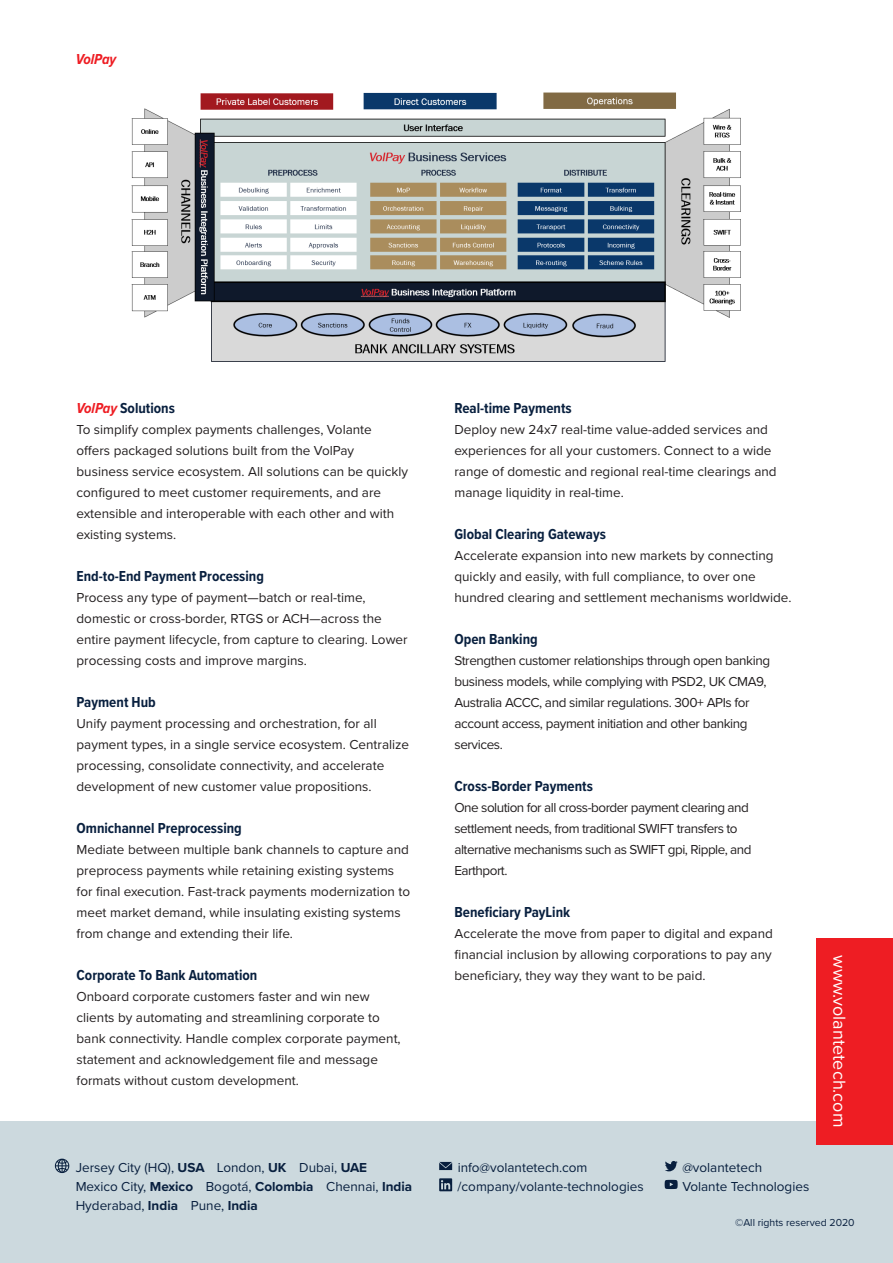
<style>
.page{position:relative;width:893px;height:1263px;background:#fff}
.page>*{position:absolute;margin:0;border:0;box-sizing:border-box;transform-origin:0 0}
.Cover_sub_text{font:18px "Proxima Nova";color:#fff}
.Heading_3{font:700 15px "Proxima Nova Cond";color:#081f3e}
.Heading_3_sentence_c{font:700 15px "Proxima Nova Cond";color:#081f3e}
.t1{font:italic 700 15px "Proxima Nova Cond";color:#ee1d23}
.t2{font:13.5px/21px "Proxima Nova";color:#231f20}
.t3{font:13.5px/21px "Proxima Nova";letter-spacing:-.03em;color:#231f20}
.t4{font:13.5px/19.2px "Proxima Nova";color:#081f3e}
.t5{font:13.5px/21px "Proxima Nova";letter-spacing:-.04em;color:#231f20}
.t6{font:700 13.5px "Proxima Nova";color:#081f3e}
.t7{font:10.5px "Proxima Nova";color:#081f3e}
.s1{font-style:italic;color:#ee1d23}
.s2{font-weight:700}
.s3{font-weight:400}
</style>
<div class="page">
<div style="left:0;top:1121px;width:893px;height:142px;background:#ccd9de"></div>
<svg style="left:665px;top:1161px;width:13px;height:10px"></svg>
<svg style="left:665px;top:1180px;width:13px;height:9px"></svg>
<svg style="left:55px;top:1158px;width:14px;height:15px"></svg>
<svg style="left:439px;top:1162px;width:13px;height:8px"></svg>
<svg style="left:439px;top:1178px;width:13px;height:13px"></svg>
<div style="left:816px;top:938px;width:77px;height:206px;background:#ee1d23"></div>
<img style="left:131px;top:92px;width:610px;height:270px">
<p class="t1" style="left:76px;top:48px;width:42px">VolPay</p>
<p class="Heading_3_sentence_c" style="left:77px;top:397px;width:100px"><span class="s1">VolPay</span> Solutions</p>
<p class="t2" style="left:77px;top:418px;width:333px">To simplify complex payments challenges, Volante offers packaged solutions built from the VolPay business service ecosystem. All solutions can be quickly configured to meet customer requirements, and are extensible and interoperable with each other and with existing systems.</p>
<p class="Heading_3" style="left:77px;top:565px;width:189px">End-to-End Payment Processing</p>
<p class="t2" style="left:77px;top:586px;width:333px">Process any type of payment—batch or real-time, domestic or cross-border, RTGS or ACH—across the entire payment lifecycle, from capture to clearing. Lower processing costs and improve margins.</p>
<p class="Heading_3" style="left:77px;top:691px;width:81px">Payment Hub</p>
<p class="t2" style="left:77px;top:712px;width:334px">Unify payment processing and orchestration, for all payment types, in a single service ecosystem. Centralize processing, consolidate connectivity, and accelerate development of new customer value propositions.</p>
<p class="Heading_3" style="left:77px;top:817px;width:167px">Omnichannel Preprocessing</p>
<p class="t2" style="left:77px;top:838px;width:335px">Mediate between multiple bank channels to capture and preprocess payments while retaining existing systems for final execution. Fast-track payments modernization to meet market demand, while insulating existing systems from change and extending their life.</p>
<p class="Heading_3" style="left:77px;top:964px;width:182px">Corporate To Bank Automation</p>
<p class="t2" style="left:77px;top:985px;width:326px">Onboard corporate customers faster and win new clients by automating and streamlining corporate to bank connectivity. Handle complex corporate payment, statement and acknowledgement file and message formats without custom development.</p>
<p class="Heading_3" style="left:454px;top:397px;width:119px">Real-time Payments</p>
<p class="t2" style="left:454px;top:418px;width:324px">Deploy new 24x7 real-time value-added services and experiences for all your customers. Connect to a wide range of domestic and regional real-time clearings and manage liquidity in real-time.</p>
<p class="Heading_3" style="left:454px;top:523px;width:153px">Global Clearing Gateways</p>
<p class="t2" style="left:454px;top:544px;width:339px">Accelerate expansion into new markets by connecting quickly and easily, with full compliance, to over one hundred clearing and settlement mechanisms worldwide.</p>
<p class="Heading_3" style="left:454px;top:628px;width:85px">Open Banking</p>
<p class="t3" style="left:454px;top:649px;width:317px">Strengthen customer relationships through open banking business models, while complying with PSD2, UK CMA9, Australia ACCC, and similar regulations. 300+ APIs for account access, payment initiation and other banking services.</p>
<p class="Heading_3" style="left:454px;top:775px;width:140px">Cross-Border Payments</p>
<p class="t5" style="left:454px;top:796px;width:299px">One solution for all cross-border payment clearing and settlement needs, from traditional SWIFT transfers to alternative mechanisms such as SWIFT gpi, Ripple, and Earthport.</p>
<p class="Heading_3" style="left:454px;top:901px;width:117px">Beneficiary PayLink</p>
<p class="t2" style="left:454px;top:922px;width:320px;text-align:justify">Accelerate the move from paper to digital and expand financial inclusion by allowing corporations to pay any beneficiary, they way they want to be paid.</p>
<p class="t4" style="left:76px;top:1157px;width:130px">Jersey City (HQ), <span class="s2">USA</span></p>
<p class="t4" style="left:458px;top:1157px;width:131px">info@volantetech.com</p>
<p class="t4" style="left:191px;top:1176px;width:69px;text-indent:-115px">Mexico City, <span class="s2">Mexico<br></span>Pune, <span class="s2">India</span></p>
<p class="t4" style="left:217px;top:1157px;width:71px">London, <span class="s2">UK</span></p>
<p class="t4" style="left:299px;top:1157px;width:69px">Dubai, <span class="s2">UAE</span></p>
<p class="t4" style="left:682px;top:1157px;width:81px">@volantetech</p>
<p class="t6" style="left:206px;top:1176px;width:109px"><span class="s3">Bogotá,</span> Colombia</p>
<p class="t4" style="left:326px;top:1176px;width:87px">Chennai, <span class="s2">India</span></p>
<p class="t4" style="left:458px;top:1176px;width:188px">/company/volante-technologies</p>
<p class="t4" style="left:682px;top:1176px;width:128px">Volante Technologies</p>
<p class="t4" style="left:76px;top:1195px;width:104px">Hyderabad, <span class="s2">India</span></p>
<p class="Cover_sub_text" style="left:853px;top:955px;width:173px;rotate:90deg">www.volantetech.com</p>
<p class="t7" style="left:735px;top:1214px;width:121px">©All rights reserved 2020</p>
</div>
